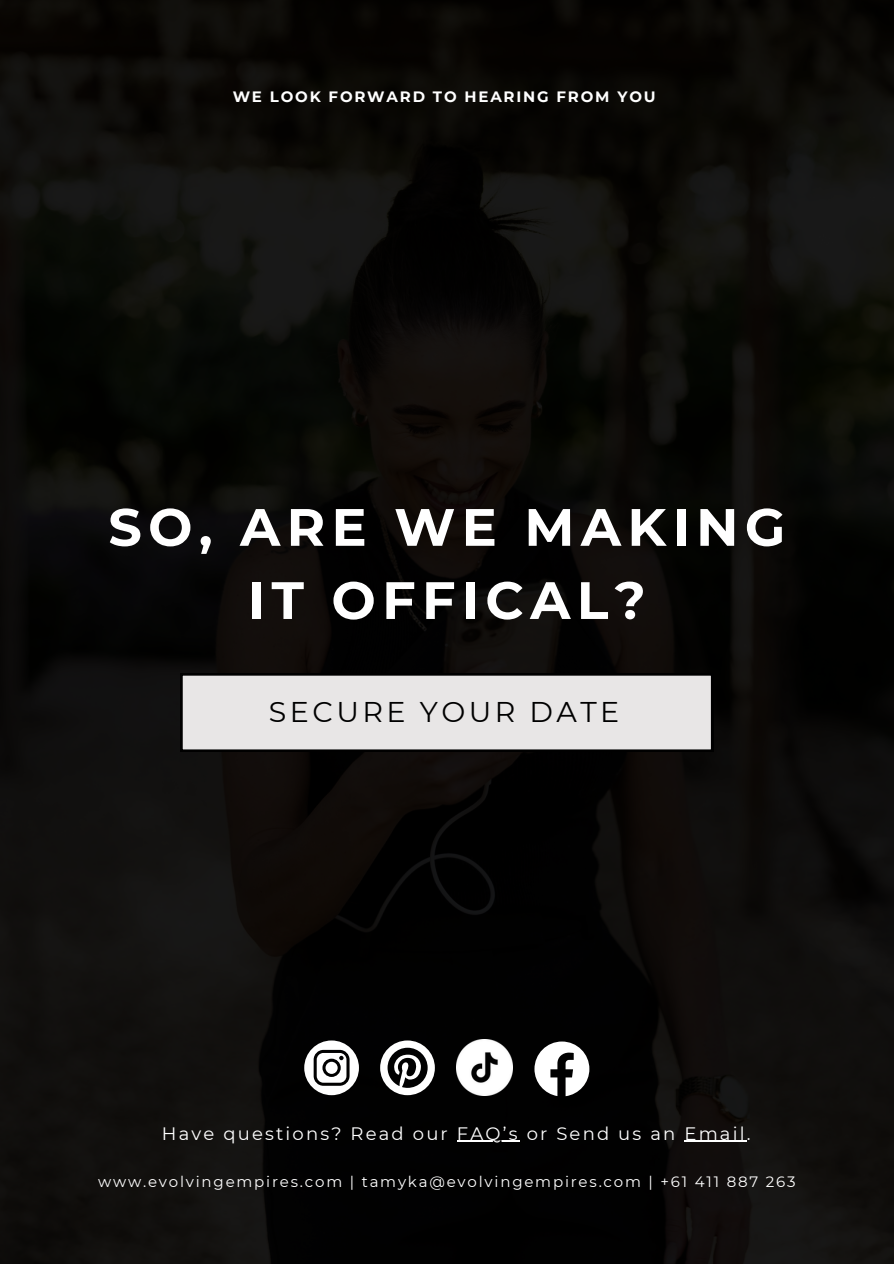
<style>
.page{position:relative;width:894px;height:1264px;background:#fff}
.page>*{position:absolute;margin:0;border:0;box-sizing:border-box;transform-origin:0 0}
.t1{font:700 52.5px/73.2px "Montserrat";letter-spacing:.12em;color:#fff;text-align:center}
.t2{font:28.5px "Montserrat";letter-spacing:.12em;color:#000}
.t3{font:18px "Montserrat";letter-spacing:.12em;color:#fff}
.t4{font:15px "Montserrat";letter-spacing:.12em;color:#fff}
.t5{font:700 15px "Montserrat";letter-spacing:.12em;color:#fff}
</style>
<div class="page">
<img style="left:0;top:0;width:893px;height:1263px">
<svg style="left:180px;top:673px;width:532px;height:78px;background:#d9d7d7"></svg>
<svg style="left:304px;top:1040px;width:55px;height:55px"></svg>
<svg style="left:380px;top:1040px;width:55px;height:55px"></svg>
<svg style="left:534px;top:1041px;width:55px;height:55px"></svg>
<img style="left:456px;top:1039px;width:56px;height:56px">
<hr style="left:457px;top:1140px;width:62px;height:1px;background:#fff">
<hr style="left:684px;top:1140px;width:62px;height:1px;background:#fff">
<h1 class="t5" style="left:233px;top:88px;width:424px">WE LOOK FORWARD TO HEARING FROM YOU</h1>
<p class="t1" style="left:108px;top:490px;width:678px">SO, ARE WE MAKING<br>IT OFFICAL?</p>
<p class="t2" style="left:269px;top:694px;width:352px">SECURE YOUR DATE</p>
<p class="t3" style="left:162px;top:1122px;width:287px">Have questions? Read our</p>
<p class="t3" style="left:457px;top:1122px;width:295px">FAQ’s or Send us an Email.</p>
<h2 class="t4" style="left:98px;top:1172px;width:698px">www.evolvingempires.com | tamyka@evolvingempires.com | +61 411 887 263</h2>
</div>
